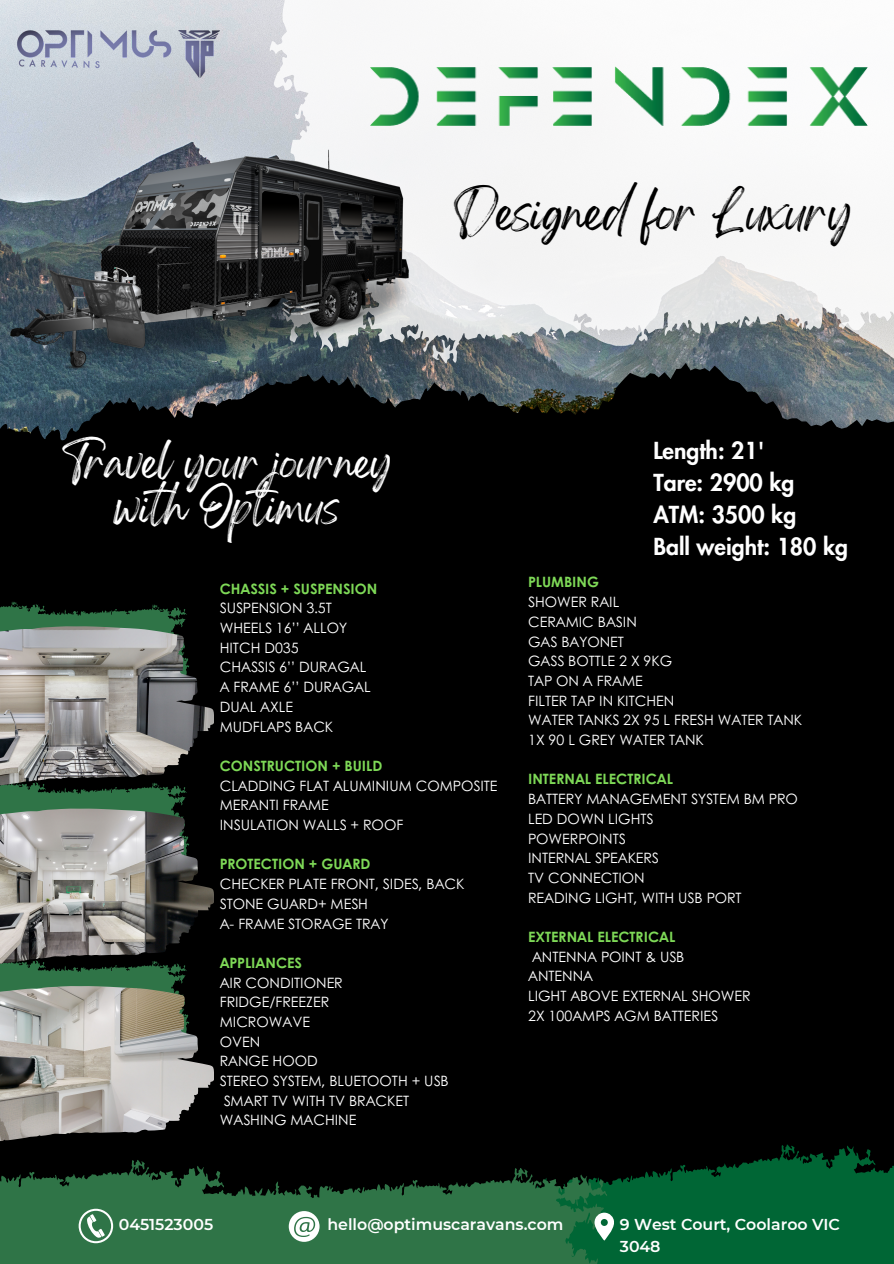
<style>
.page{position:relative;width:894px;height:1264px;background:#fff}
.page>*{position:absolute;margin:0;border:0;box-sizing:border-box;transform-origin:0 0}
.t1{font:36.9px "Gellatio";color:#000}
.t2{font:32.7px/45.5px "Gellatio";color:#fff;text-align:center}
.t3{font:800 22.95px/32.1px "Futura LT Pro";color:#fff}
.t4{font:600 15.75px/21.1px "Montserrat";color:#fff}
.t5{font:14.25px/19.6px "Century Gothic";color:#fff}
.s1{font-weight:700;color:#7ed957}
</style>
<div class="page">
<div style="left:0;top:0;width:893px;height:1263px;background:#000"></div>
<img style="left:0;top:0;width:269px;height:342px">
<svg style="left:0;top:363px;width:893px;height:78px"></svg>
<svg style="left:269px;top:0;width:624px;height:380px;background:#e0e2e3"></svg>
<svg style="left:0;top:601px;width:187px;height:25px"></svg>
<svg style="left:0;top:969px;width:187px;height:17px;background:#2b6c42"></svg>
<svg style="left:0;top:791px;width:187px;height:17px;background:#2b6c42"></svg>
<img style="left:0;top:626px;width:214px;height:165px">
<img style="left:0;top:808px;width:214px;height:161px">
<img style="left:0;top:986px;width:214px;height:155px">
<svg style="left:614px;top:1144px;width:279px;height:119px;fill:#006635"></svg>
<svg style="left:0;top:1160px;width:614px;height:103px;fill:#2f7447"></svg>
<svg style="left:289px;top:1210px;width:30px;height:31px"></svg>
<img style="left:18px;top:30px;width:201px;height:48px">
<svg style="left:594px;top:1212px;width:19px;height:28px"></svg>
<svg style="left:79px;top:1208px;width:34px;height:35px"></svg>
<img style="left:2px;top:115px;width:423px;height:302px">
<img style="left:370px;top:67px;width:497px;height:59px">
<h5 class="t1" style="left:454px;top:203px;width:399px">Designed for Luxury</h5>
<h5 class="t2" style="left:63px;top:451px;width:330px">Travel your journey with Optimus</h5>
<p class="t3" style="left:653px;top:435px;width:196px">Length: 21'<br>Tare: 2900 kg<br>ATM: 3500 kg<br>Ball weight: 180 kg</p>
<h5 class="t5" style="left:220px;top:578px;width:159px"><span class="s1">CHASSIS + SUSPENSION<br></span>SUSPENSION 3.5T<br>WHEELS 16’’ ALLOY<br>HITCH D035<br>CHASSIS 6’’ DURAGAL<br>A FRAME 6’’ DURAGAL<br>DUAL AXLE<br>MUDFLAPS BACK</h5>
<h5 class="t5" style="left:220px;top:755px;width:279px"><span class="s1">CONSTRUCTION + BUILD<br></span>CLADDING FLAT ALUMINIUM COMPOSITE<br>MERANTI FRAME<br>INSULATION WALLS + ROOF</h5>
<h5 class="t5" style="left:220px;top:853px;width:246px"><span class="s1">PROTECTION + GUARD<br></span>CHECKER PLATE FRONT, SIDES, BACK<br>STONE GUARD+ MESH<br>A- FRAME STORAGE TRAY</h5>
<h5 class="t5" style="left:220px;top:952px;width:230px"><span class="s1">APPLIANCES<br></span>AIR CONDITIONER<br>FRIDGE/FREEZER<br>MICROWAVE<br>OVEN<br>RANGE HOOD<br>STEREO SYSTEM, BLUETOOTH + USB<br>SMART TV WITH TV BRACKET</h5>
<p class="t5" style="left:220px;top:1109px;width:138px">WASHING MACHINE</p>
<p class="t5" style="left:528px;top:572px;width:275px"><span class="s1">PLUMBING<br></span>SHOWER RAIL<br>CERAMIC BASIN<br>GAS BAYONET<br>GASS BOTTLE 2 X 9KG<br>TAP ON A FRAME<br>FILTER TAP IN KITCHEN<br>WATER TANKS 2X 95 L FRESH WATER TANK<br>1X 90 L GREY WATER TANK</p>
<p class="t5" style="left:528px;top:768px;width:271px"><span class="s1">INTERNAL ELECTRICAL<br></span>BATTERY MANAGEMENT SYSTEM BM PRO<br>LED DOWN LIGHTS<br>POWERPOINTS<br>INTERNAL SPEAKERS<br>TV CONNECTION<br>READING LIGHT, WITH USB PORT</p>
<p class="t5" style="left:528px;top:926px;width:224px"><span class="s1">EXTERNAL ELECTRICAL<br></span>ANTENNA POINT &amp; USB<br>ANTENNA<br>LIGHT ABOVE EXTERNAL SHOWER<br>2X 100AMPS AGM BATTERIES</p>
<h5 class="t4" style="left:327px;top:1214px;width:237px">hello@optimuscaravans.com</h5>
<h3 class="t4" style="left:119px;top:1214px;width:96px">0451523005</h3>
<h2 class="t4" style="left:619px;top:1214px;width:221px">9 West Court, Coolaroo VIC<br>3048</h2>
</div>
